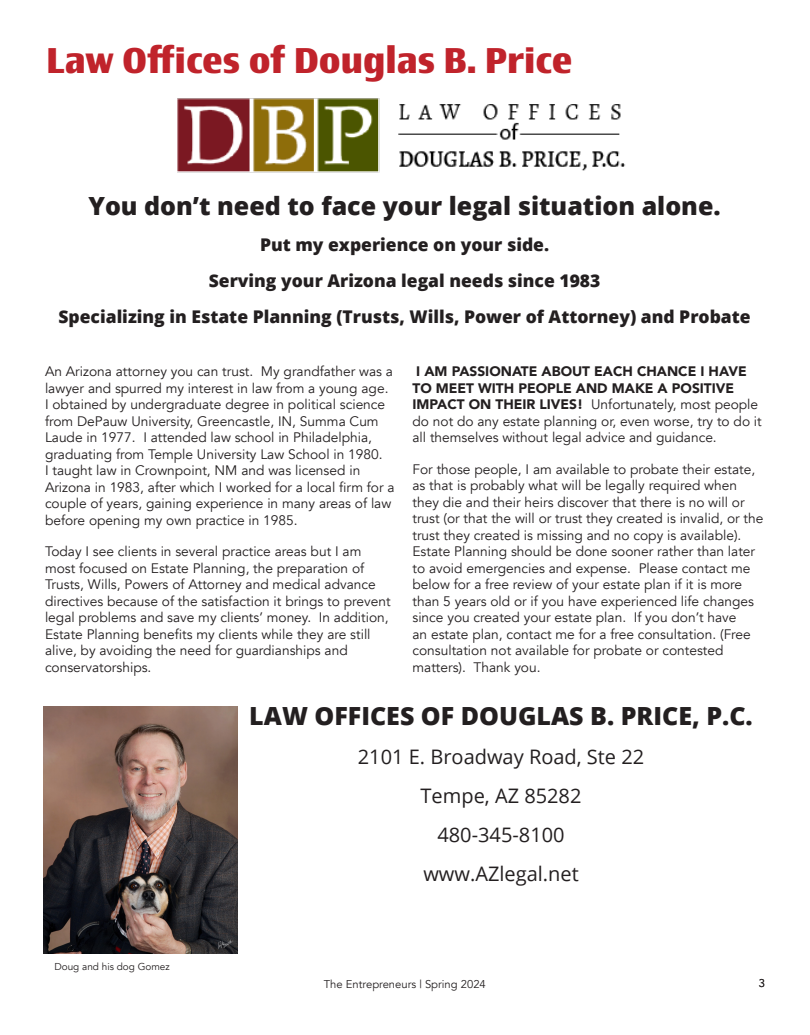
<style>
.page{position:relative;width:810px;height:1035px;background:#fff}
.page>*{position:absolute;margin:0;border:0;box-sizing:border-box;transform-origin:0 0}
.Paragraph_Style_3{font:700 36.25px "Newbery Sans Pro";letter-spacing:-.005em;color:#c0232b}
.Paragraph_Style_5{font:800 25px "Open Sans";color:#231f20}
.Paragraph_Style_5-2{font:20px "Open Sans";color:#231f20}
.Paragraph_Style_5-3{font:800 17.5px "Open Sans";color:#231f20}
.Story_Text{font:13.75px/16.5px "Avenir";color:#231f20}
.Paragraph_Style_5-4{font:11.25px "Avenir";color:#231f20}
.t1{font:10px "Avenir";color:#231f20}
.s1{font-weight:900}
</style>
<div class="page">
<img style="left:178px;top:98px;width:447px;height:75px">
<img style="left:44px;top:706px;width:194px;height:248px">
<p class="Paragraph_Style_3" style="left:46px;top:37px;width:528px">Law Offices of Douglas B. Price</p>
<p class="Paragraph_Style_5" style="left:88px;top:187px;width:634px">You don’t need to face your legal situation alone.</p>
<p class="Paragraph_Style_5-3" style="left:260px;top:231px;width:291px">Put my experience on your side.</p>
<p class="Paragraph_Style_5-3" style="left:209px;top:267px;width:393px">Serving your Arizona legal needs since 1983</p>
<p class="Paragraph_Style_5-3" style="left:58px;top:303px;width:694px">Specializing in Estate Planning (Trusts, Wills, Power of Attorney) and Probate</p>
<p class="Story_Text" style="left:45px;top:363px;width:351px">An Arizona attorney you can trust. My grandfather was a lawyer and spurred my interest in law from a young age.<br>I obtained by undergraduate degree in political science from DePauw University, Greencastle, IN, Summa Cum Laude in 1977. I attended law school in Philadelphia, graduating from Temple University Law School in 1980.<br>I taught law in Crownpoint, NM and was licensed in Arizona in 1983, after which I worked for a local firm for a couple of years, gaining experience in many areas of law before opening my own practice in 1985.</p>
<p class="Story_Text" style="left:45px;top:543px;width:347px">Today I see clients in several practice areas but I am most focused on Estate Planning, the preparation of Trusts, Wills, Powers of Attorney and medical advance directives because of the satisfaction it brings to prevent legal problems and save my clients’ money. In addition, Estate Planning benefits my clients while they are still alive, by avoiding the need for guardianships and conservatorships.</p>
<p class="Story_Text" style="left:412px;top:363px;width:351px"><span class="s1">I AM PASSIONATE ABOUT EACH CHANCE I HAVE TO MEET WITH PEOPLE AND MAKE A POSITIVE IMPACT ON THEIR LIVES!</span> Unfortunately, most people do not do any estate planning or, even worse, try to do it all themselves without legal advice and guidance.</p>
<p class="Story_Text" style="left:412px;top:461px;width:352px">For those people, I am available to probate their estate, as that is probably what will be legally required when they die and their heirs discover that there is no will or trust (or that the will or trust they created is invalid, or the trust they created is missing and no copy is available).<br>Estate Planning should be done sooner rather than later to avoid emergencies and expense. Please contact me below for a free review of your estate plan if it is more than 5 years old or if you have experienced life changes since you created your estate plan. If you don’t have<br>an estate plan, contact me for a free consultation. (Free consultation not available for probate or contested matters). Thank you.</p>
<p class="t1" style="left:54px;top:960px;width:117px">Doug and his dog Gomez</p>
<p class="Paragraph_Style_5" style="left:249px;top:697px;width:505px">LAW OFFICES OF DOUGLAS B. PRICE, P.C.</p>
<p class="Paragraph_Style_5-2" style="left:358px;top:743px;width:288px">2101 E. Broadway Road, Ste 22</p>
<p class="Paragraph_Style_5-2" style="left:421px;top:782px;width:162px">Tempe, AZ 85282</p>
<p class="Paragraph_Style_5-2" style="left:437px;top:821px;width:129px">480-345-8100</p>
<p class="Paragraph_Style_5-2" style="left:423px;top:860px;width:157px">www.AZlegal.net</p>
<p class="Paragraph_Style_5-4" style="left:324px;top:977px;width:164px">The Entrepreneurs | Spring 2024</p>
<p class="Paragraph_Style_5-4" style="left:759px;top:976px;width:8px">3</p>
</div>
